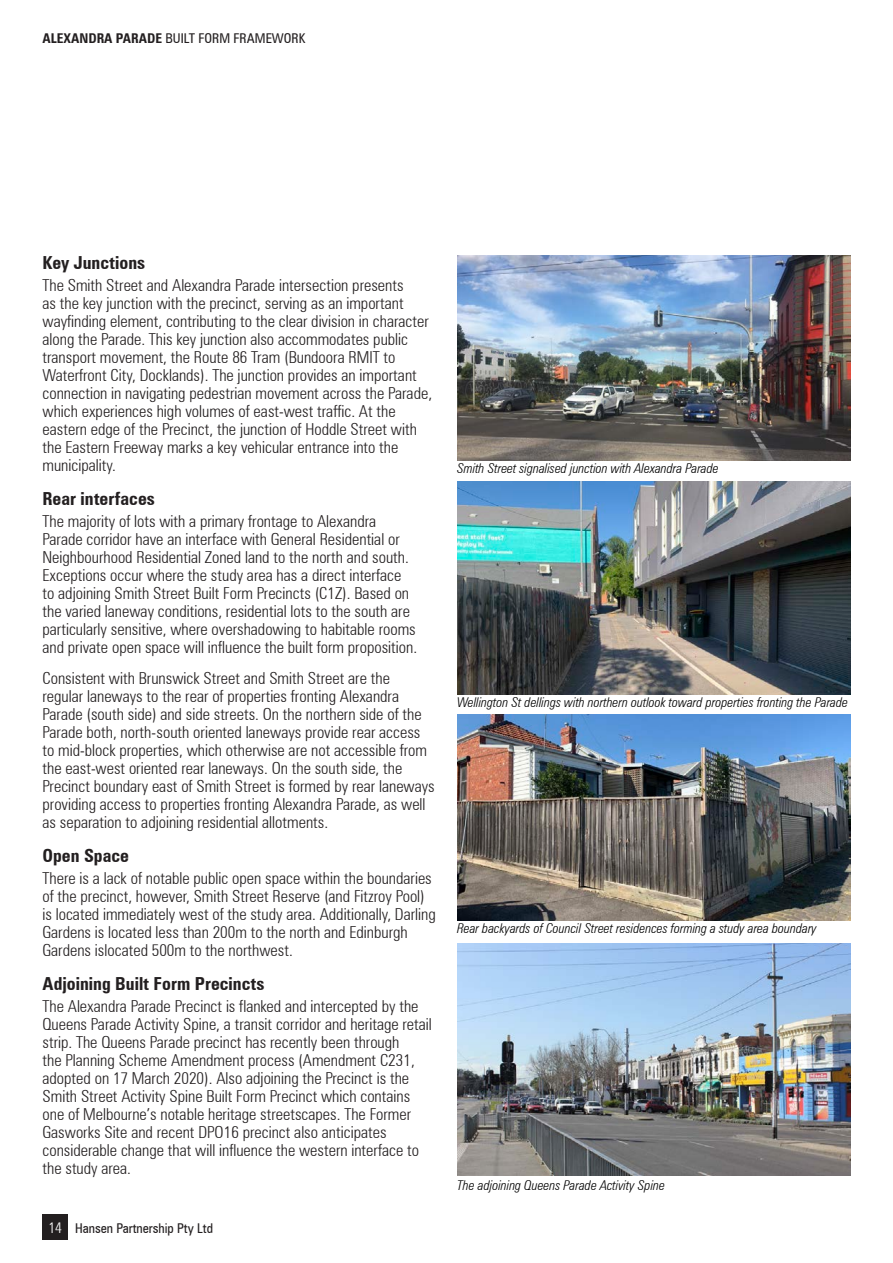
<style>
.page{position:relative;width:893px;height:1263px;background:#fff}
.page>*{position:absolute;margin:0;border:0;box-sizing:border-box;transform-origin:0 0}
.Heading_3{font:700 condensed 18px "Zurich BT";color:#231f20}
.Body{font:300 condensed 16.5px/18px "Zurich BT";color:#231f20}
.t1{font:italic 300 condensed 13.5px "Zurich BT";color:#000}
.t2{font:condensed 13.5px "Zurich BT";color:#231f20}
.s1{font-weight:700}
.s2{font-weight:300;font-size:15px;color:#fff}
</style>
<div class="page">
<div style="left:43px;top:1214px;width:25px;height:26px;background:#231f20"></div>
<img style="left:457px;top:255px;width:393px;height:206px">
<img style="left:457px;top:715px;width:393px;height:205px">
<img style="left:457px;top:943px;width:393px;height:232px">
<img style="left:457px;top:481px;width:393px;height:213px">
<p class="t2" style="left:43px;top:30px;width:264px"><span class="s1">ALEXANDRA PARADE</span> BUILT FORM FRAMEWORK</p>
<p class="Heading_3" style="left:43px;top:251px;width:104px">Key Junctions</p>
<p class="Body" style="left:43px;top:276px;width:391px">The Smith Street and Alexandra Parade intersection presents<br>as the key junction with the precinct, serving as an important wayfinding element, contributing to the clear division in character along the Parade. This key junction also accommodates public transport movement, the Route 86 Tram (Bundoora RMIT to Waterfront City, Docklands). The junction provides an important connection in navigating pedestrian movement across the Parade, which experiences high volumes of east-west traffic. At the eastern edge of the Precinct, the junction of Hoddle Street with the Eastern Freeway marks a key vehicular entrance into the municipality.</p>
<p class="Heading_3" style="left:43px;top:487px;width:114px">Rear interfaces</p>
<p class="Body" style="left:43px;top:512px;width:376px">The majority of lots with a primary frontage to Alexandra Parade corridor have an interface with General Residential or Neighbourhood Residential Zoned land to the north and south.<br>Exceptions occur where the study area has a direct interface to adjoining Smith Street Built Form Precincts (C1Z). Based on the varied laneway conditions, residential lots to the south are particularly sensitive, where overshadowing to habitable rooms and private open space will influence the built form proposition.</p>
<p class="Body" style="left:43px;top:669px;width:394px">Consistent with Brunswick Street and Smith Street are the regular laneways to the rear of properties fronting Alexandra Parade (south side) and side streets. On the northern side of the Parade both, north-south oriented laneways provide rear access to mid-block properties, which otherwise are not accessible from the east-west oriented rear laneways. On the south side, the Precinct boundary east of Smith Street is formed by rear laneways providing access to properties fronting Alexandra Parade, as well as separation to adjoining residential allotments.</p>
<p class="Heading_3" style="left:43px;top:844px;width:88px">Open Space</p>
<p class="Body" style="left:43px;top:869px;width:395px">There is a lack of notable public open space within the boundaries of the precinct, however, Smith Street Reserve (and Fitzroy Pool) is located immediately west of the study area. Additionally, Darling Gardens is located less than 200m to the north and Edinburgh Gardens islocated 500m to the northwest.</p>
<p class="Heading_3" style="left:43px;top:972px;width:224px">Adjoining Built Form Precincts</p>
<p class="Body" style="left:43px;top:997px;width:391px">The Alexandra Parade Precinct is flanked and intercepted by the Queens Parade Activity Spine, a transit corridor and heritage retail strip. The Queens Parade precinct has recently been through<br>the Planning Scheme Amendment process (Amendment C231, adopted on 17 March 2020). Also adjoining the Precinct is the Smith Street Activity Spine Built Form Precinct which contains one of Melbourne’s notable heritage streetscapes. The Former Gasworks Site and recent DPO16 precinct also anticipates considerable change that will influence the western interface to the study area.</p>
<p class="t2" style="left:48px;top:1219px;width:166px"><span class="s2">14</span> Hansen Partnership Pty Ltd</p>
<p class="t1" style="left:457px;top:460px;width:263px">Smith Street signalised junction with Alexandra Parade</p>
<p class="t1" style="left:457px;top:694px;width:393px">Wellington St dellings with northern outlook toward properties fronting the Parade</p>
<p class="t1" style="left:457px;top:920px;width:361px">Rear backyards of Council Street residences forming a study area boundary</p>
<p class="t1" style="left:457px;top:1177px;width:209px">The adjoining Queens Parade Activity Spine</p>
</div>
